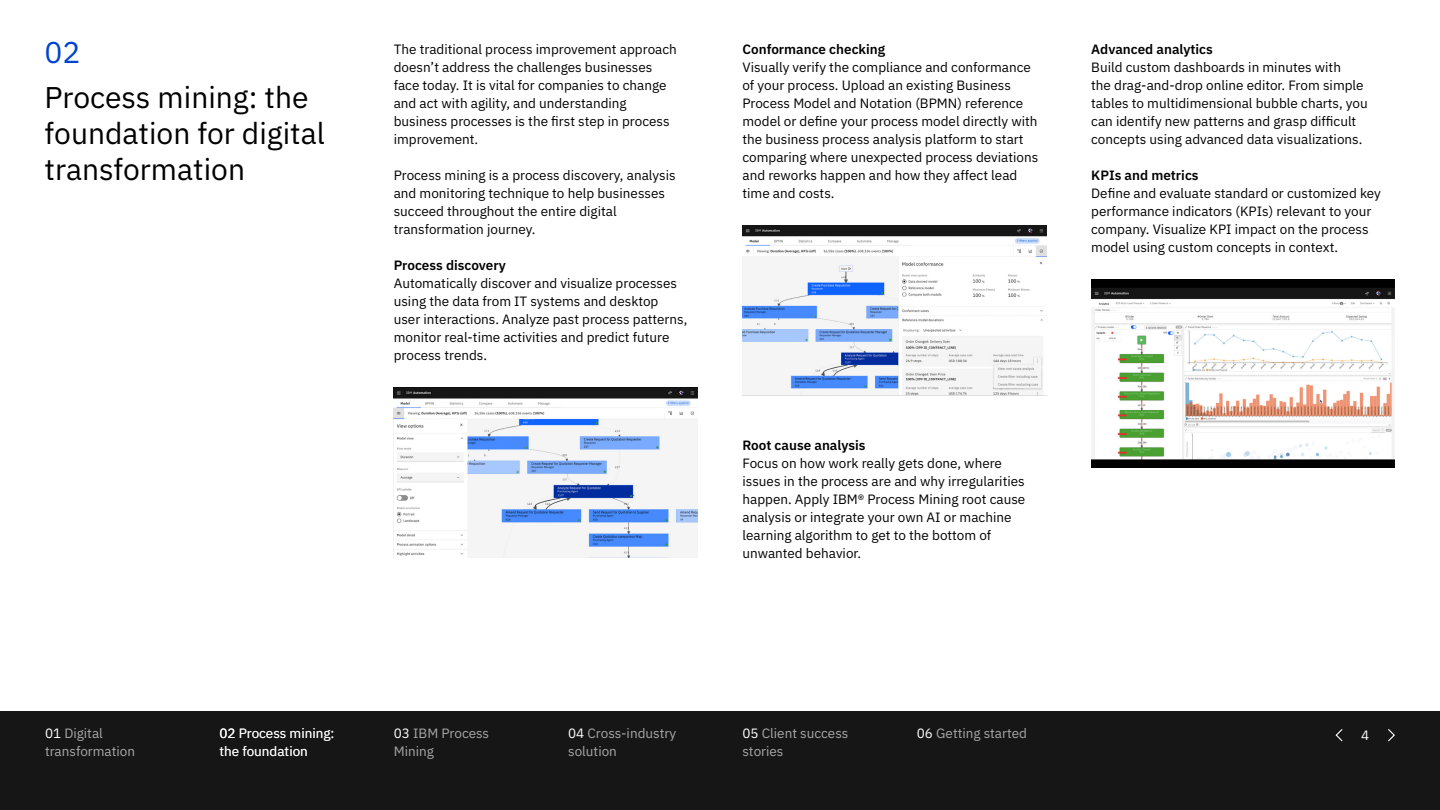
<style>
.page{position:relative;width:1440px;height:810px;background:#fff}
.page>*{position:absolute;margin:0;border:0;box-sizing:border-box;transform-origin:0 0}
.t1{font:30px/36px "IBM Plex Sans";color:#000}
.t2{font:30px "IBM Plex Sans";color:#0043ce}
.t3{font:13.5px/18px "IBM Plex Sans";color:#000}
.t4{font:13.5px/18px "IBM Plex Sans";color:#a8a8a8}
.t5{font:600 13.5px "IBM Plex Sans";color:#000}
.t6{font:13.5px/18px "IBM Plex Sans";color:#fff}
.s1{color:#fff}
</style>
<div class="page">
<div style="left:0;top:711px;width:1440px;height:99px;background:#161616"></div>
<svg style="left:1335px;top:729px;width:8px;height:13px"></svg>
<svg style="left:1388px;top:729px;width:7px;height:13px"></svg>
<img style="left:394px;top:387px;width:304px;height:171px">
<img style="left:742px;top:225px;width:304px;height:171px">
<img style="left:1091px;top:279px;width:304px;height:189px">
<h1 class="t2" style="left:45px;top:29px;width:37px">02</h1>
<h1 class="t1" style="left:45px;top:77px;width:282px">Process mining: the foundation for digital transformation</h1>
<p class="t3" style="left:394px;top:39px;width:285px">The traditional process improvement approach doesn’t address the challenges businesses face today. It is vital for companies to change and act with agility, and understanding business processes is the first step in process improvement.</p>
<p class="t3" style="left:394px;top:165px;width:283px">Process mining is a process discovery, analysis and monitoring technique to help businesses succeed throughout the entire digital transformation journey.</p>
<p class="t5" style="left:394px;top:255px;width:114px">Process discovery</p>
<p class="t3" style="left:394px;top:273px;width:295px">Automatically discover and visualize processes using the data from IT systems and desktop user interactions. Analyze past process patterns, monitor real-time activities and predict future process trends.</p>
<p class="t5" style="left:742px;top:39px;width:144px">Conformance checking</p>
<p class="t3" style="left:742px;top:57px;width:297px">Visually verify the compliance and conformance of your process. Upload an existing Business Process Model and Notation (BPMN) reference model or define your process model directly with the business process analysis platform to start comparing where unexpected process deviations and reworks happen and how they affect lead time and costs.</p>
<p class="t5" style="left:1091px;top:39px;width:123px">Advanced analytics</p>
<p class="t3" style="left:1091px;top:57px;width:278px">Build custom dashboards in minutes with<br>the drag-and-drop online editor. From simple tables to multidimensional bubble charts, you can identify new patterns and grasp difficult concepts using advanced data visualizations.</p>
<p class="t5" style="left:1091px;top:165px;width:109px">KPIs and metrics</p>
<p class="t3" style="left:1091px;top:183px;width:291px">Define and evaluate standard or customized key performance indicators (KPIs) relevant to your company. Visualize KPI impact on the process model using custom concepts in context.</p>
<p class="t5" style="left:742px;top:435px;width:125px">Root cause analysis</p>
<p class="t3" style="left:742px;top:453px;width:284px">Focus on how work really gets done, where issues in the process are and why irregularities happen. Apply IBM® Process Mining root cause analysis or integrate your own AI or machine learning algorithm to get to the bottom of unwanted behavior.</p>
<p class="t6" style="left:219px;top:723px;width:117px">02 Process mining: the foundation</p>
<p class="t4" style="left:45px;top:723px;width:92px"><span class="s1">01</span> Digital transformation</p>
<p class="t4" style="left:568px;top:723px;width:110px"><span class="s1">04</span> Cross-industry solution</p>
<p class="t4" style="left:743px;top:723px;width:107px"><span class="s1">05</span> Client success stories</p>
<p class="t4" style="left:394px;top:723px;width:97px"><span class="s1">03</span> IBM Process</p>
<p class="t4" style="left:917px;top:723px;width:112px"><span class="s1">06</span> Getting started</p>
<p class="t4" style="left:394px;top:741px;width:42px">Mining</p>
<p class="t6" style="left:1361px;top:725px;width:10px">4</p>
</div>
